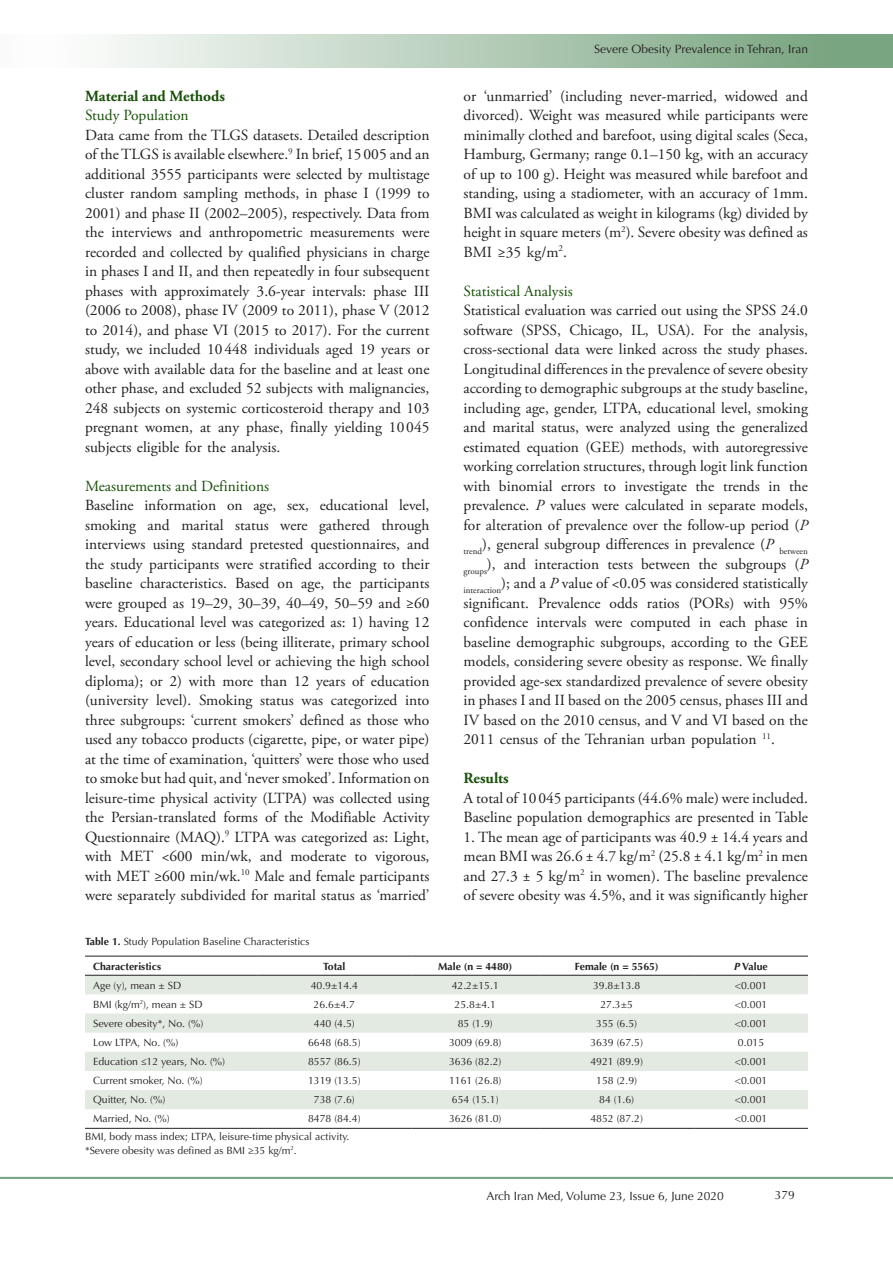
<style>
.page{position:relative;width:893px;height:1263px;background:#fff}
.page>*{position:absolute;margin:0;border:0;box-sizing:border-box;transform-origin:0 0}
.t1{font:15.45px/19.5px "Adobe Garamond Pro";color:#231f20;text-align:justify}
.t2{font:15.45px "Adobe Garamond Pro";color:#19500a}
.t3{font:700 15.45px "Adobe Garamond Pro";color:#19500a}
.t4{font:12px "Optima LT Std";color:#231f20}
.t5{font:10.5px "Optima LT Std";color:#231f20}
.t6{font:700 10.5px "Optima LT Std";color:#231f20}
.s1{font-style:italic}
.s2{font-weight:700}
</style>
<div class="page">
<div style="left:0;top:1177px;width:893px;height:2px;background:#0099e5;border:1px solid #7aa581"></div>
<div style="left:0;top:35px;width:892px;height:33px;background:linear-gradient(to right,#fff,#719f79)"></div>
<svg style="left:85px;top:976px;width:723px;height:133px;fill:#e3eae2"></svg>
<hr style="left:85px;top:956px;width:172px;height:1px;background:#231f20">
<hr style="left:257px;top:956px;width:154px;height:1px;background:#231f20">
<hr style="left:411px;top:956px;width:128px;height:1px;background:#231f20">
<hr style="left:539px;top:956px;width:155px;height:1px;background:#231f20">
<hr style="left:694px;top:956px;width:114px;height:1px;background:#231f20">
<hr style="left:85px;top:975px;width:172px;height:1px;background:#231f20">
<hr style="left:257px;top:975px;width:154px;height:1px;background:#231f20">
<hr style="left:411px;top:975px;width:128px;height:1px;background:#231f20">
<hr style="left:539px;top:975px;width:155px;height:1px;background:#231f20">
<hr style="left:694px;top:975px;width:114px;height:1px;background:#231f20">
<hr style="left:85px;top:1128px;width:172px;height:1px;background:#231f20">
<hr style="left:257px;top:1128px;width:154px;height:1px;background:#231f20">
<hr style="left:411px;top:1128px;width:128px;height:1px;background:#231f20">
<hr style="left:539px;top:1128px;width:155px;height:1px;background:#231f20">
<hr style="left:694px;top:1128px;width:114px;height:1px;background:#231f20">
<p class="t3" style="left:85px;top:87px;width:141px">Material and Methods</p>
<p class="t2" style="left:85px;top:106px;width:105px">Study Population</p>
<p class="t1" style="left:85px;top:125px;width:346px">Data came from the TLGS datasets. Detailed description of the TLGS is available elsewhere.<sup>9</sup> In brief, 15005 and an additional 3555 participants were selected by multistage cluster random sampling methods, in phase I (1999 to 2001) and phase II (2002–2005), respectively. Data from the interviews and anthropometric measurements were recorded and collected by qualified physicians in charge in phases I and II, and then repeatedly in four subsequent phases with approximately 3.6-year intervals: phase III (2006 to 2008), phase IV (2009 to 2011), phase V (2012 to 2014), and phase VI (2015 to 2017). For the current study, we included 10448 individuals aged 19 years or above with available data for the baseline and at least one other phase, and excluded 52 subjects with malignancies, 248 subjects on systemic corticosteroid therapy and 103 pregnant women, at any phase, finally yielding 10045 subjects eligible for the analysis.</p>
<p class="t2" style="left:85px;top:476px;width:186px">Measurements and Definitions</p>
<p class="t1" style="left:85px;top:496px;width:346px">Baseline information on age, sex, educational level, smoking and marital status were gathered through interviews using standard pretested questionnaires, and the study participants were stratified according to their baseline characteristics. Based on age, the participants were grouped as 19–29, 30–39, 40–49, 50–59 and ≥60 years. Educational level was categorized as: 1) having 12 years of education or less (being illiterate, primary school level, secondary school level or achieving the high school diploma); or 2) with more than 12 years of education (university level). Smoking status was categorized into three subgroups: ‘current smokers’ defined as those who used any tobacco products (cigarette, pipe, or water pipe) at the time of examination, ‘quitters’ were those who used to smoke but had quit, and ‘never smoked’. Information on leisure-time physical activity (LTPA) was collected using the Persian-translated forms of the Modifiable Activity Questionnaire (MAQ).<sup>9</sup> LTPA was categorized as: Light, with MET &lt;600 min/wk, and moderate to vigorous, with MET ≥600 min/wk.<sup>10</sup> Male and female participants were separately subdivided for marital status as ‘married’</p>
<p class="t4" style="left:594px;top:42px;width:215px">Severe Obesity Prevalence in Tehran, Iran</p>
<p class="t1" style="left:463px;top:86px;width:346px">or ‘unmarried’ (including never-married, widowed and divorced). Weight was measured while participants were minimally clothed and barefoot, using digital scales (Seca, Hamburg, Germany; range 0.1–150 kg, with an accuracy of up to 100 g). Height was measured while barefoot and standing, using a stadiometer, with an accuracy of 1mm.<br>BMI was calculated as weight in kilograms (kg) divided by height in square meters (m<sup>2</sup>). Severe obesity was defined as BMI ≥35 kg/m<sup>2</sup>.</p>
<p class="t2" style="left:463px;top:281px;width:111px">Statistical Analysis</p>
<p class="t1" style="left:463px;top:301px;width:346px">Statistical evaluation was carried out using the SPSS 24.0 software (SPSS, Chicago, IL, USA). For the analysis, cross-sectional data were linked across the study phases.<br>Longitudinal differences in the prevalence of severe obesity according to demographic subgroups at the study baseline, including age, gender, LTPA, educational level, smoking and marital status, were analyzed using the generalized estimated equation (GEE) methods, with autoregressive working correlation structures, through logit link function with binomial errors to investigate the trends in the prevalence. <span class="s1">P</span> values were calculated in separate models, for alteration of prevalence over the follow-up period (<span class="s1">P </span><sub>trend</sub>), general subgroup differences in prevalence (<span class="s1">P</span> <sub>between groups</sub>), and interaction tests between the subgroups (<span class="s1">P </span><sub>interaction</sub>); and a <span class="s1">P</span> value of &lt;0.05 was considered statistically significant. Prevalence odds ratios (PORs) with 95% confidence intervals were computed in each phase in baseline demographic subgroups, according to the GEE models, considering severe obesity as response. We finally provided age-sex standardized prevalence of severe obesity in phases I and II based on the 2005 census, phases III and IV based on the 2010 census, and V and VI based on the 2011 census of the Tehranian urban population <sup>11</sup>.</p>
<p class="t3" style="left:463px;top:769px;width:47px">Results</p>
<p class="t1" style="left:463px;top:788px;width:346px">A total of 10 045 participants (44.6% male) were included.<br>Baseline population demographics are presented in Table</p>
<p class="t1" style="left:463px;top:827px;width:346px">1. The mean age of participants was 40.9 ± 14.4 years and mean BMI was 26.6 ± 4.7 kg/m<sup>2</sup> (25.8 ± 4.1 kg/m<sup>2</sup> in men and 27.3 ± 5 kg/m<sup>2</sup> in women). The baseline prevalence of severe obesity was 4.5%, and it was significantly higher</p>
<p class="t5" style="left:85px;top:936px;width:226px"><span class="s2">Table 1.</span> Study Population Baseline Characteristics</p>
<p class="t6" style="left:93px;top:960px;width:69px">Characteristics</p>
<p class="t6" style="left:323px;top:960px;width:24px">Total</p>
<p class="t6" style="left:438px;top:960px;width:76px">Male (n = 4480)</p>
<p class="t6" style="left:575px;top:960px;width:85px">Female (n = 5565)</p>
<p class="t6" style="left:734px;top:960px;width:35px"><span class="s1">P</span> Value</p>
<p class="t5" style="left:93px;top:979px;width:90px">Age (y), mean ± SD</p>
<p class="t5" style="left:311px;top:979px;width:49px">40.9±14.4</p>
<p class="t5" style="left:452px;top:979px;width:49px">42.2±15.1</p>
<p class="t5" style="left:593px;top:979px;width:49px">39.8±13.8</p>
<p class="t5" style="left:735px;top:979px;width:34px">&lt;0.001</p>
<p class="t5" style="left:93px;top:998px;width:111px">BMI (kg/m<sup>2</sup>), mean ± SD</p>
<p class="t5" style="left:314px;top:998px;width:43px">26.6±4.7</p>
<p class="t5" style="left:455px;top:998px;width:43px">25.8±4.1</p>
<p class="t5" style="left:600px;top:998px;width:34px">27.3±5</p>
<p class="t5" style="left:735px;top:998px;width:34px">&lt;0.001</p>
<p class="t5" style="left:93px;top:1017px;width:112px">Severe obesity*, No. (%)</p>
<p class="t5" style="left:314px;top:1017px;width:42px">440 (4.5)</p>
<p class="t5" style="left:458px;top:1017px;width:37px">85 (1.9)</p>
<p class="t5" style="left:596px;top:1017px;width:42px">355 (6.5)</p>
<p class="t5" style="left:735px;top:1017px;width:34px">&lt;0.001</p>
<p class="t5" style="left:93px;top:1036px;width:87px">Low LTPA, No. (%)</p>
<p class="t5" style="left:308px;top:1036px;width:54px">6648 (68.5)</p>
<p class="t5" style="left:449px;top:1036px;width:54px">3009 (69.8)</p>
<p class="t5" style="left:590px;top:1036px;width:54px">3639 (67.5)</p>
<p class="t5" style="left:738px;top:1036px;width:28px">0.015</p>
<p class="t5" style="left:93px;top:1055px;width:134px">Education ≤12 years, No. (%)</p>
<p class="t5" style="left:308px;top:1055px;width:54px">8557 (86.5)</p>
<p class="t5" style="left:449px;top:1055px;width:54px">3636 (82.2)</p>
<p class="t5" style="left:590px;top:1055px;width:54px">4921 (89.9)</p>
<p class="t5" style="left:735px;top:1055px;width:34px">&lt;0.001</p>
<p class="t5" style="left:93px;top:1075px;width:111px">Current smoker, No. (%)</p>
<p class="t5" style="left:308px;top:1075px;width:54px">1319 (13.5)</p>
<p class="t5" style="left:449px;top:1075px;width:54px">1161 (26.8)</p>
<p class="t5" style="left:596px;top:1075px;width:42px">158 (2.9)</p>
<p class="t5" style="left:735px;top:1075px;width:34px">&lt;0.001</p>
<p class="t5" style="left:93px;top:1094px;width:74px">Quitter, No. (%)</p>
<p class="t5" style="left:314px;top:1094px;width:42px">738 (7.6)</p>
<p class="t5" style="left:452px;top:1094px;width:48px">654 (15.1)</p>
<p class="t5" style="left:599px;top:1094px;width:37px">84 (1.6)</p>
<p class="t5" style="left:735px;top:1094px;width:34px">&lt;0.001</p>
<p class="t5" style="left:93px;top:1113px;width:78px">Married, No. (%)</p>
<p class="t5" style="left:308px;top:1113px;width:54px">8478 (84.4)</p>
<p class="t5" style="left:449px;top:1113px;width:54px">3626 (81.0)</p>
<p class="t5" style="left:590px;top:1113px;width:54px">4852 (87.2)</p>
<p class="t5" style="left:735px;top:1113px;width:34px">&lt;0.001</p>
<p class="t5" style="left:85px;top:1131px;width:266px">BMI, body mass index; LTPA, leisure-time physical activity.</p>
<p class="t5" style="left:85px;top:1144px;width:213px">*Severe obesity was defined as BMI ≥35 kg/m<sup>2</sup>.</p>
<p class="t4" style="left:486px;top:1189px;width:239px">Arch Iran Med, Volume 23, Issue 6, June 2020</p>
<p class="t4" style="left:775px;top:1188px;width:22px">379</p>
</div>
